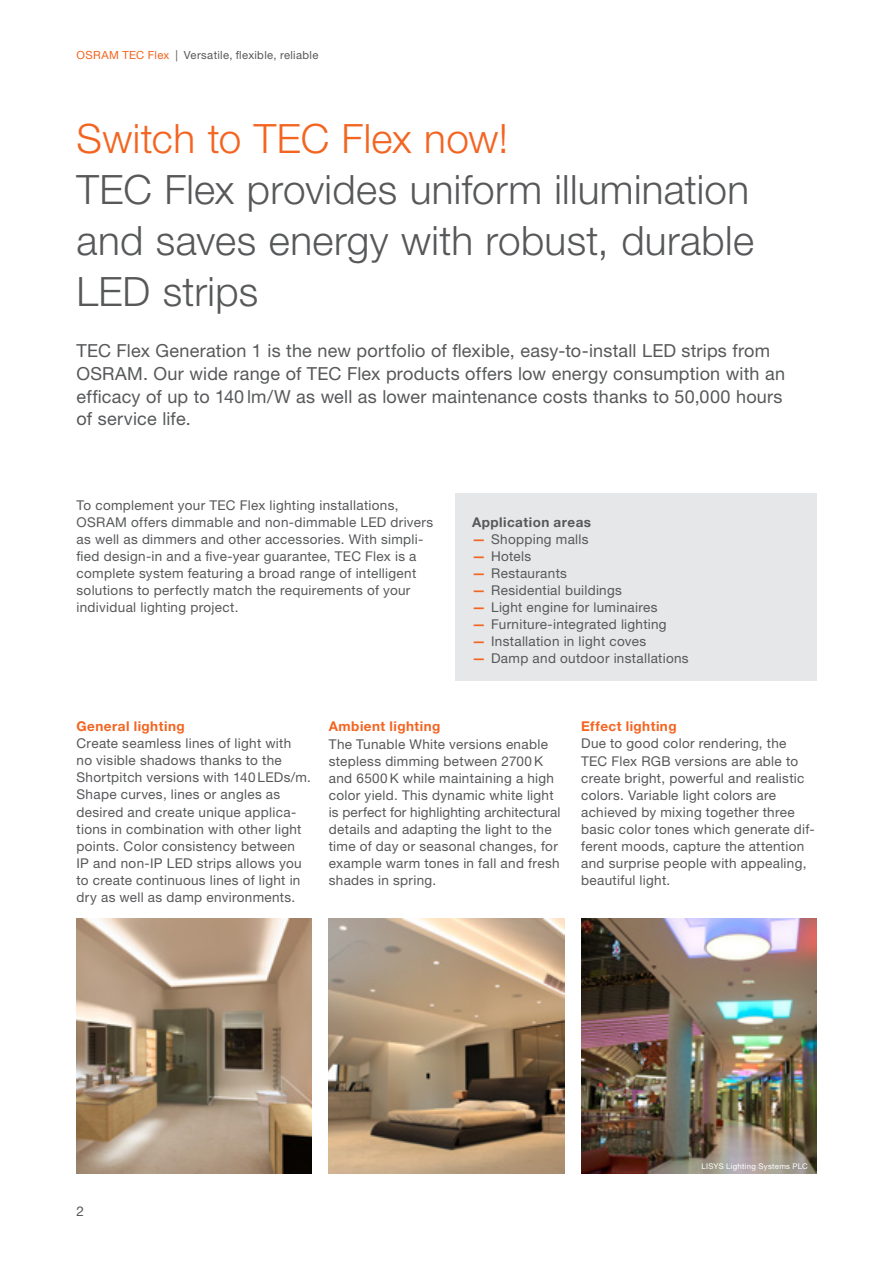
<style>
.page{position:relative;width:893px;height:1263px;background:#fff}
.page>*{position:absolute;margin:0;border:0;box-sizing:border-box;transform-origin:0 0}
.t1{font:300 40.5px/51px "Helvetica Neue LT Pro";letter-spacing:.01em;color:#57585a;text-align:justify}
.t2{font:300 40.5px "Helvetica Neue LT Pro";letter-spacing:.01em;color:#f36421}
.t3{font:18px/22.6px "Helvetica Neue LT Pro";letter-spacing:.01em;color:#57585a}
.t4{font:13.5px/17px "Helvetica Neue LT Pro";letter-spacing:.025em;color:#57585a}
.t5{font:700 13.5px "Helvetica Neue LT Pro";letter-spacing:.035em;color:#f36421}
.t6{font:700 13.5px "Helvetica Neue LT Pro";letter-spacing:.035em;color:#57585a}
.t7{font:11.25px "Helvetica Neue LT Pro";letter-spacing:.03em;color:#57585a}
.t8{font:7.8px "Helvetica Neue LT Pro";letter-spacing:.035em;color:#fff}
.s1{color:#f36421}
.s2{font-weight:700;color:#f36421}
</style>
<div class="page">
<div style="left:455px;top:493px;width:361px;height:187px;background:#e6e7e9"></div>
<img style="left:581px;top:918px;width:235px;height:256px">
<img style="left:77px;top:918px;width:235px;height:256px">
<img style="left:329px;top:918px;width:235px;height:256px">
<p class="t7" style="left:77px;top:48px;width:243px"><span class="s1">OSRAM TEC Flex</span> | Versatile, flexible, reliable</p>
<h1 class="t2" style="left:77px;top:114px;width:433px">Switch to TEC Flex now!</h1>
<h1 class="t1" style="left:77px;top:163px;width:679px">TEC Flex provides uniform illumination and saves energy with robust, durable LED strips</h1>
<p class="t3" style="left:77px;top:339px;width:710px">TEC Flex Generation 1 is the new portfolio of flexible, easy-to-install LED strips from OSRAM. Our wide range of TEC Flex products offers low energy consumption with an efficacy of up to 140 lm/W as well as lower maintenance costs thanks to 50,000 hours of service life.</p>
<p class="t4" style="left:77px;top:497px;width:358px">To complement your TEC Flex lighting installations, OSRAM offers dimmable and non-dimmable LED drivers as well as dimmers and other accessories. With simpli&shy;fied design-in and a five-year guarantee, TEC Flex is a complete system featuring a broad range of intelligent solutions to perfectly match the requirements of your individual lighting project.</p>
<p class="t6" style="left:472px;top:514px;width:121px">Application areas</p>
<p class="t4" style="left:472px;top:531px;width:118px"><span class="s2">—</span> Shopping malls</p>
<p class="t4" style="left:472px;top:548px;width:61px"><span class="s2">—</span> Hotels</p>
<p class="t4" style="left:472px;top:565px;width:97px"><span class="s2">—</span> Restaurants</p>
<p class="t4" style="left:472px;top:582px;width:151px"><span class="s2">—</span> Residential buildings</p>
<p class="t4" style="left:472px;top:599px;width:187px"><span class="s2">—</span> Light engine for luminaires</p>
<p class="t4" style="left:472px;top:616px;width:196px"><span class="s2">—</span> Furniture-integrated lighting</p>
<p class="t4" style="left:472px;top:633px;width:176px"><span class="s2">—</span> Installation in light coves</p>
<p class="t4" style="left:472px;top:650px;width:218px"><span class="s2">—</span> Damp and outdoor installations</p>
<p class="t5" style="left:77px;top:718px;width:110px">General lighting</p>
<p class="t4" style="left:77px;top:735px;width:236px">Create seamless lines of light with<br>no visible shadows thanks to the Shortpitch versions with 140 LEDs/m.<br>Shape curves, lines or angles as desired and create unique applica&shy;tions in combination with other light points. Color consistency between<br>IP and non-IP LED strips allows you to create continuous lines of light in dry as well as damp environments.</p>
<p class="t5" style="left:329px;top:718px;width:113px">Ambient lighting</p>
<p class="t4" style="left:329px;top:735px;width:233px">The Tunable White versions enable stepless dimming between 2700K and 6500K while maintaining a high color yield. This dynamic white light is perfect for highlighting architectural details and adapting the light to the time of day or seasonal changes, for example warm tones in fall and fresh shades in spring.</p>
<p class="t5" style="left:581px;top:718px;width:97px">Effect lighting</p>
<p class="t4" style="left:581px;top:735px;width:235px">Due to good color rendering, the TEC Flex RGB versions are able to create bright, powerful and realistic colors. Variable light colors are achieved by mixing together three basic color tones which generate dif&shy;ferent moods, capture the attention and surprise people with appealing, beautiful light.</p>
<p class="t4" style="left:77px;top:1203px;width:9px">2</p>
<p class="t8" style="left:702px;top:1162px;width:108px">LISYS Lighting Systems PLC</p>
</div>
